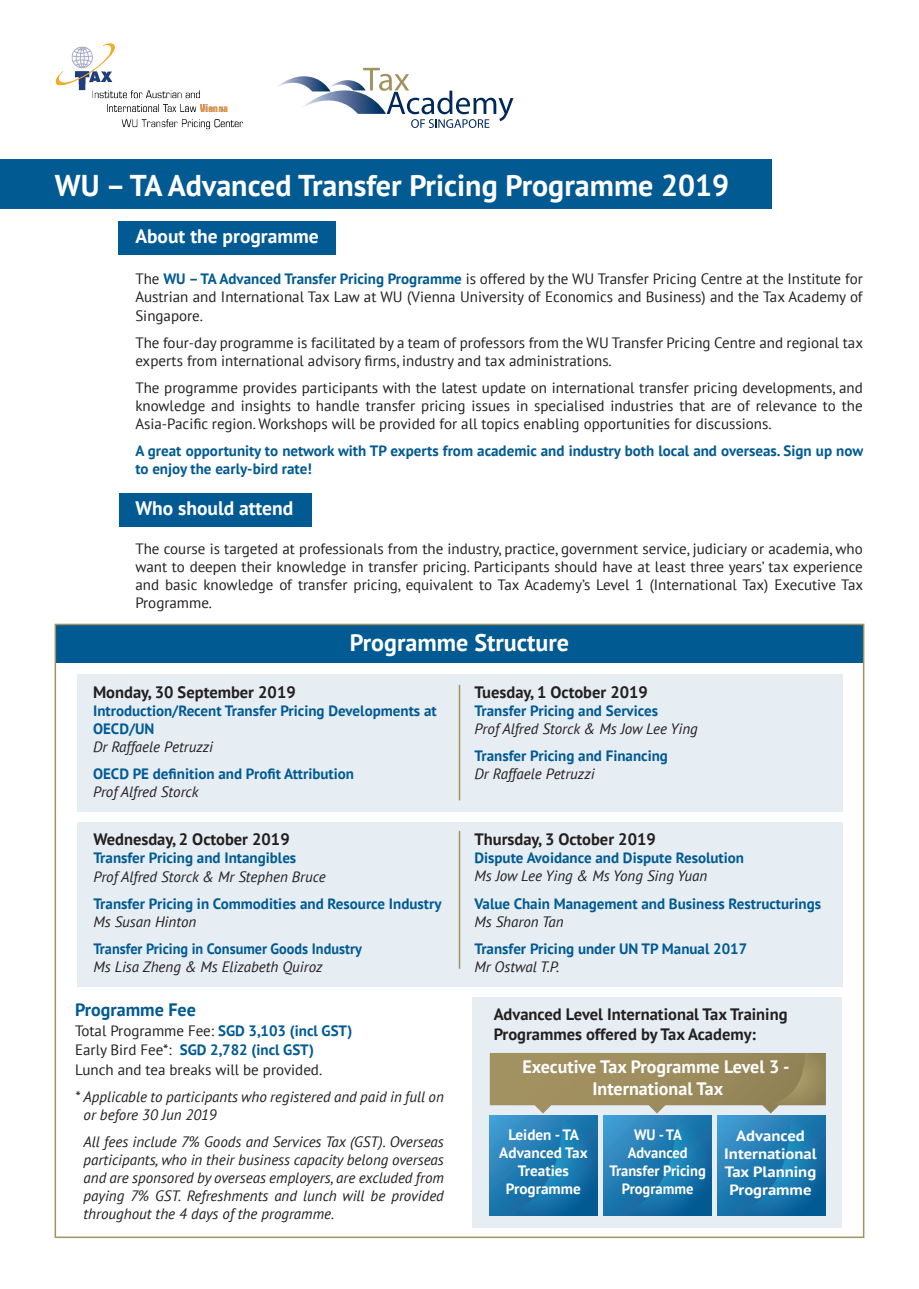
<style>
.page{position:relative;width:919px;height:1289px;background:#fff}
.page>*{position:absolute;margin:0;border:0;box-sizing:border-box;transform-origin:0 0}
.t1{font:700 30px "PT Sans";color:#fff}
.t2{font:700 24px "PT Sans";color:#fff}
.t3{font:700 19.5px "PT Sans";color:#fff}
.t4{font:700 18px/21.6px "PT Sans";color:#fff;text-align:center}
.t5{font:700 18px "PT Sans";color:#015a92}
.t6{font:700 16.5px/19.8px "PT Sans";color:#231f20}
.t7{font:15px/18px "PT Sans";color:#231f20;text-align:justify}
.t8{font:italic 15px/18px "PT Sans";color:#231f20}
.t9{font:700 15px/18px "PT Sans";color:#015a92}
.t10{font:700 15px/18px "PT Sans";color:#fff;text-align:center}
.t11{font:700 15px/18px "PT Sans";color:#fff;text-align:center;scale:1.11 1}
.t12{font:700 15px "PT Sans";color:#015a92;scale:.95 1}
.s1{font-weight:700;color:#015a92}
</style>
<div class="page">
<div style="left:472px;top:997px;width:370px;height:230px;background:#e6eef4"></div>
<div style="left:119px;top:493px;width:192px;height:33px;background:#015a92"></div>
<div style="left:119px;top:222px;width:217px;height:33px;background:#015a92"></div>
<div style="left:55px;top:624px;width:808px;height:39px;background:#015a92"></div>
<div style="left:77px;top:673px;width:765px;height:138px;background:#e6eef4"></div>
<svg style="left:277px;top:68px;width:236px;height:60px"></svg>
<div style="left:0;top:160px;width:772px;height:49px;background:#015a92"></div>
<hr style="left:458px;top:685px;width:2px;height:115px;background:#a29161">
<div style="left:77px;top:821px;width:765px;height:165px;background:#e6eef4"></div>
<hr style="left:458px;top:831px;width:2px;height:137px;background:#a29161">
<img style="left:55px;top:43px;width:188px;height:87px">
<svg style="left:489px;top:1053px;width:336px;height:162px;background:#56889a"></svg>
<h1 class="t1" style="left:55px;top:165px;width:675px">WU – TA Advanced Transfer Pricing Programme 2019</h1>
<h3 class="t3" style="left:135px;top:223px;width:185px">About the programme</h3>
<p class="t7" style="left:135px;top:270px;width:729px">The <span class="s1">WU – TA Advanced Transfer Pricing Programme</span> is offered by the WU Transfer Pricing Centre at the Institute for Austrian and International Tax Law at WU (Vienna University of Economics and Business) and the Tax Academy of Singapore.</p>
<p class="t7" style="left:135px;top:333px;width:729px">The four-day programme is facilitated by a team of professors from the WU Transfer Pricing Centre and regional tax experts from international advisory firms, industry and tax administrations.</p>
<p class="t7" style="left:135px;top:378px;width:728px">The programme provides participants with the latest update on international transfer pricing developments, and knowledge and insights to handle transfer pricing issues in specialised industries that are of relevance to the Asia-Pacific region. Workshops will be provided for all topics enabling opportunities for discussions.</p>
<p class="t9" style="left:135px;top:441px;width:729px">A great opportunity to network with TP experts from academic and industry both local and overseas. Sign up now to enjoy the early-bird rate!</p>
<h3 class="t3" style="left:135px;top:495px;width:159px">Who should attend</h3>
<p class="t7" style="left:135px;top:539px;width:729px">The course is targeted at professionals from the industry, practice, government service, judiciary or academia, who want to deepen their knowledge in transfer pricing. Participants should have at least three years’ tax experience and basic knowledge of transfer pricing, equivalent to Tax Academy’s Level 1 (International Tax) Executive Tax Programme.</p>
<h2 class="t2" style="left:350px;top:627px;width:221px">Programme Structure</h2>
<p class="t6" style="left:93px;top:682px;width:204px">Monday, 30 September 2019</p>
<p class="t9" style="left:93px;top:701px;width:345px">Introduction/Recent Transfer Pricing Developments at<br>OECD/UN</p>
<p class="t8" style="left:93px;top:737px;width:121px">Dr Raffaele Petruzzi</p>
<p class="t9" style="left:93px;top:764px;width:262px">OECD PE definition and Profit Attribution</p>
<p class="t8" style="left:93px;top:782px;width:107px">Prof Alfred Storck</p>
<p class="t6" style="left:93px;top:829px;width:198px">Wednesday, 2 October 2019</p>
<p class="t9" style="left:93px;top:848px;width:204px">Transfer Pricing and Intangibles</p>
<p class="t8" style="left:93px;top:866px;width:234px">Prof Alfred Storck &amp; Mr Stephen Bruce</p>
<p class="t9" style="left:93px;top:893px;width:350px">Transfer Pricing in Commodities and Resource Industry</p>
<p class="t8" style="left:93px;top:911px;width:104px">Ms Susan Hinton</p>
<p class="t12" style="left:93px;top:938px;width:284px">Transfer Pricing in Consumer Goods Industry</p>
<p class="t8" style="left:93px;top:956px;width:231px">Ms Lisa Zheng &amp; Ms Elizabeth Quiroz</p>
<p class="t5" style="left:75px;top:997px;width:122px">Programme Fee</p>
<p class="t7" style="left:75px;top:1020px;width:278px;line-height:19.5px;text-align:left">Total Programme Fee: <span class="s1">SGD 3,103 (incl GST)<br></span>Early Bird Fee*: <span class="s1">SGD 2,782 (incl GST)<br></span>Lunch and tea breaks will be provided.</p>
<p class="t8" style="left:84px;top:1087px;width:362px;text-indent:-9px">* Applicable to participants who registered and paid in full on or before 30 Jun 2019</p>
<p class="t8" style="left:84px;top:1132px;width:362px;text-align:justify">All fees include 7% Goods and Services Tax (GST). Overseas participants, who in their business capacity belong overseas and are sponsored by overseas employers, are excluded from paying 7% GST. Refreshments and lunch will be provided throughout the 4 days of the programme.</p>
<p class="t6" style="left:474px;top:682px;width:175px">Tuesday, 1 October 2019</p>
<p class="t9" style="left:474px;top:701px;width:185px">Transfer Pricing and Services</p>
<p class="t8" style="left:474px;top:719px;width:225px">Prof Alfred Storck &amp; Ms Jow Lee Ying</p>
<p class="t9" style="left:474px;top:746px;width:195px">Transfer Pricing and Financing</p>
<p class="t8" style="left:474px;top:764px;width:121px">Dr Raffaele Petruzzi</p>
<p class="t6" style="left:474px;top:829px;width:183px">Thursday, 3 October 2019</p>
<p class="t9" style="left:474px;top:848px;width:271px">Dispute Avoidance and Dispute Resolution</p>
<p class="t8" style="left:474px;top:866px;width:234px">Ms Jow Lee Ying &amp; Ms Yong Sing Yuan</p>
<p class="t9" style="left:474px;top:893px;width:348px">Value Chain Management and Business Restructurings</p>
<p class="t8" style="left:474px;top:911px;width:91px">Ms Sharon Tan</p>
<p class="t9" style="left:474px;top:938px;width:274px">Transfer Pricing under UN TP Manual 2017</p>
<p class="t8" style="left:474px;top:956px;width:86px">Mr Ostwal T.P.</p>
<p class="t6" style="left:493px;top:1004px;width:295px">Advanced Level International Tax Training<br>Programmes offered by Tax Academy:</p>
<p class="t4" style="left:522px;top:1055px;width:269px">Executive Tax Programme Level 3 -<br>International Tax</p>
<p class="t10" style="left:499px;top:1125px;width:90px">Leiden - TA<br>Advanced Tax<br>Treaties<br>Programme</p>
<p class="t10" style="left:609px;top:1125px;width:98px">WU - TA<br>Advanced<br>Transfer Pricing<br>Programme</p>
<p class="t11" style="left:724px;top:1126px;width:85px">Advanced<br>International<br>Tax Planning<br>Programme</p>
</div>
